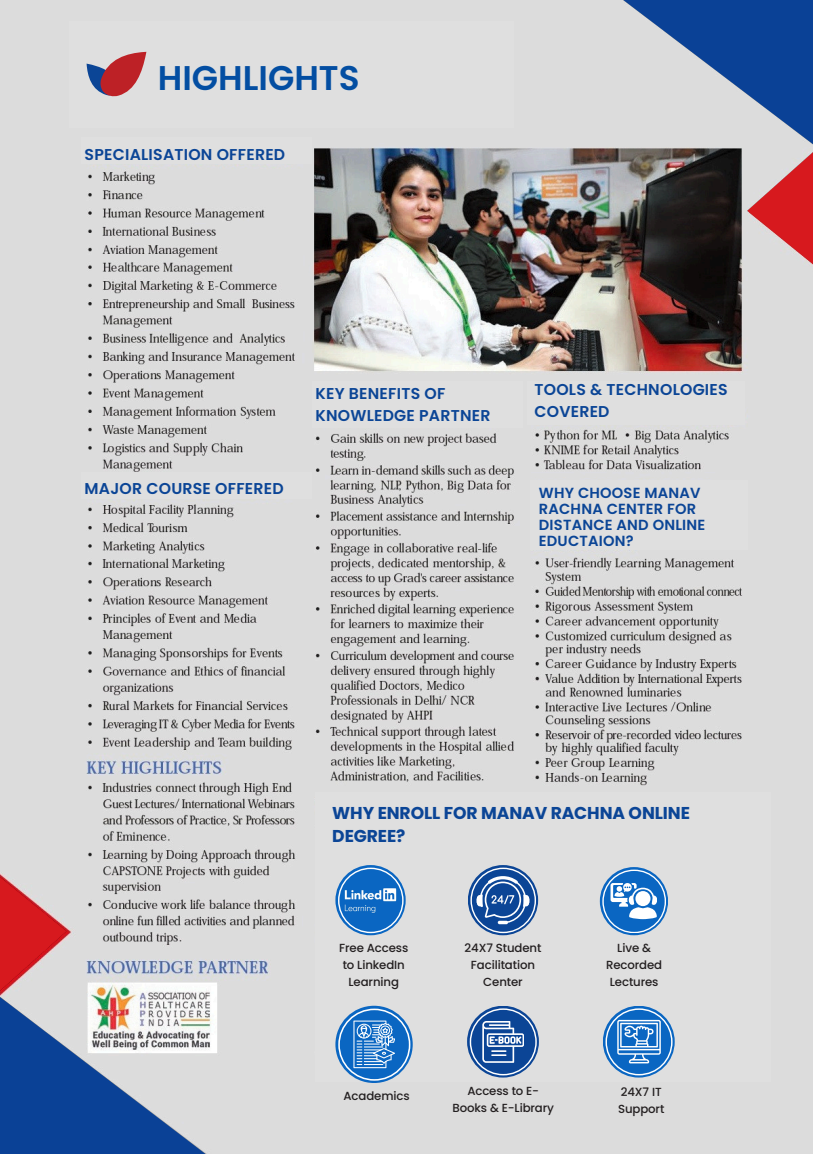
<style>
.page{position:relative;width:813px;height:1154px;background:#fff}
.page>*{position:absolute;margin:0;border:0;box-sizing:border-box;transform-origin:0 0}
.t1{font:600 34.21px "Poppins";color:#034ea2}
.t2{font:700 17.15px/23.6px "Poppins";letter-spacing:-.005em;color:#0b4596}
.t3{font:600 15.66px/21.6px "Poppins";letter-spacing:.015em;color:#0b4596}
.t4{font:600 14.61px/15.9px "Poppins";letter-spacing:.015em;color:#0b4596}
.t5{font:500 11.72px/16.6px "Poppins";letter-spacing:-.01em;color:#231f20;text-align:center}
</style>
<div class="page">
<img style="left:0;top:0;width:812px;height:1154px">
<div style="left:69px;top:21px;width:444px;height:107px;background:#dfdfdf"></div>
<svg style="left:87px;top:52px;width:59px;height:44px"></svg>
<div style="left:81px;top:137px;width:231px;height:27px;background:#dfdfdf"></div>
<div style="left:81px;top:472px;width:231px;height:26px;background:#dfdfdf"></div>
<div style="left:312px;top:381px;width:210px;height:47px;background:#dfdfdf"></div>
<div style="left:527px;top:381px;width:217px;height:44px;background:#dfdfdf"></div>
<div style="left:530px;top:480px;width:217px;height:70px;background:#dfdfdf"></div>
<div style="left:315px;top:792px;width:456px;height:289px;background:#dfdfdf"></div>
<img style="left:335px;top:865px;width:70px;height:70px;border-radius:50%">
<svg style="left:338px;top:867px;width:65px;height:66px;background:#498bcd"></svg>
<svg style="left:468px;top:865px;width:70px;height:70px"></svg>
<svg style="left:470px;top:867px;width:66px;height:66px;background:#5b80b5"></svg>
<svg style="left:599px;top:867px;width:69px;height:68px"></svg>
<svg style="left:602px;top:869px;width:63px;height:64px;background:#69a0d6"></svg>
<svg style="left:335px;top:1005px;width:77px;height:78px"></svg>
<svg style="left:338px;top:1008px;width:72px;height:72px;background:#5794d1"></svg>
<svg style="left:467px;top:1005px;width:72px;height:72px"></svg>
<svg style="left:469px;top:1008px;width:67px;height:67px;background:#587fb4"></svg>
<svg style="left:602px;top:1005px;width:72px;height:72px"></svg>
<svg style="left:605px;top:1008px;width:67px;height:67px;background:#5c97d3"></svg>
<img style="left:0;top:867px;width:212px;height:287px">
<img style="left:601px;top:0;width:211px;height:274px">
<p class="t1" style="left:158px;top:54px;width:203px">HIGHLIGHTS</p>
<h1 class="t3" style="left:85px;top:144px;width:202px">SPECIALISATION OFFERED</h1>
<h2 class="t3" style="left:85px;top:478px;width:200px">MAJOR COURSE OFFERED</h2>
<p class="t3" style="left:315px;top:383px;width:176px">KEY BENEFITS OF<br>KNOWLEDGE PARTNER</p>
<h2 class="t3" style="left:534px;top:379px;width:195px">TOOLS &amp; TECHNOLOGIES<br>COVERED</h2>
<h2 class="t4" style="left:538px;top:485px;width:168px">WHY CHOOSE MANAV<br>RACHNA CENTER FOR<br>DISTANCE AND ONLINE<br>EDUCTAION?</h2>
<p class="t2" style="left:332px;top:801px;width:359px">WHY ENROLL FOR MANAV RACHNA ONLINE<br>DEGREE?</p>
<h3 class="t5" style="left:339px;top:940px;width:71px">Free Access to LinkedIn<br>Learning</h3>
<p class="t5" style="left:464px;top:940px;width:78px">24X7 Student<br>Facilitation<br>Center</p>
<h2 class="t5" style="left:606px;top:940px;width:58px">Live &amp;<br>Recorded<br>Lectures</h2>
<p class="t5" style="left:343px;top:1088px;width:68px">Academics</p>
<p class="t5" style="left:452px;top:1082px;width:103px">Access to E-<br>Books &amp; E-Library</p>
<p class="t5" style="left:618px;top:1084px;width:48px;text-align:left">24X7 IT<br>Support</p>
</div>
